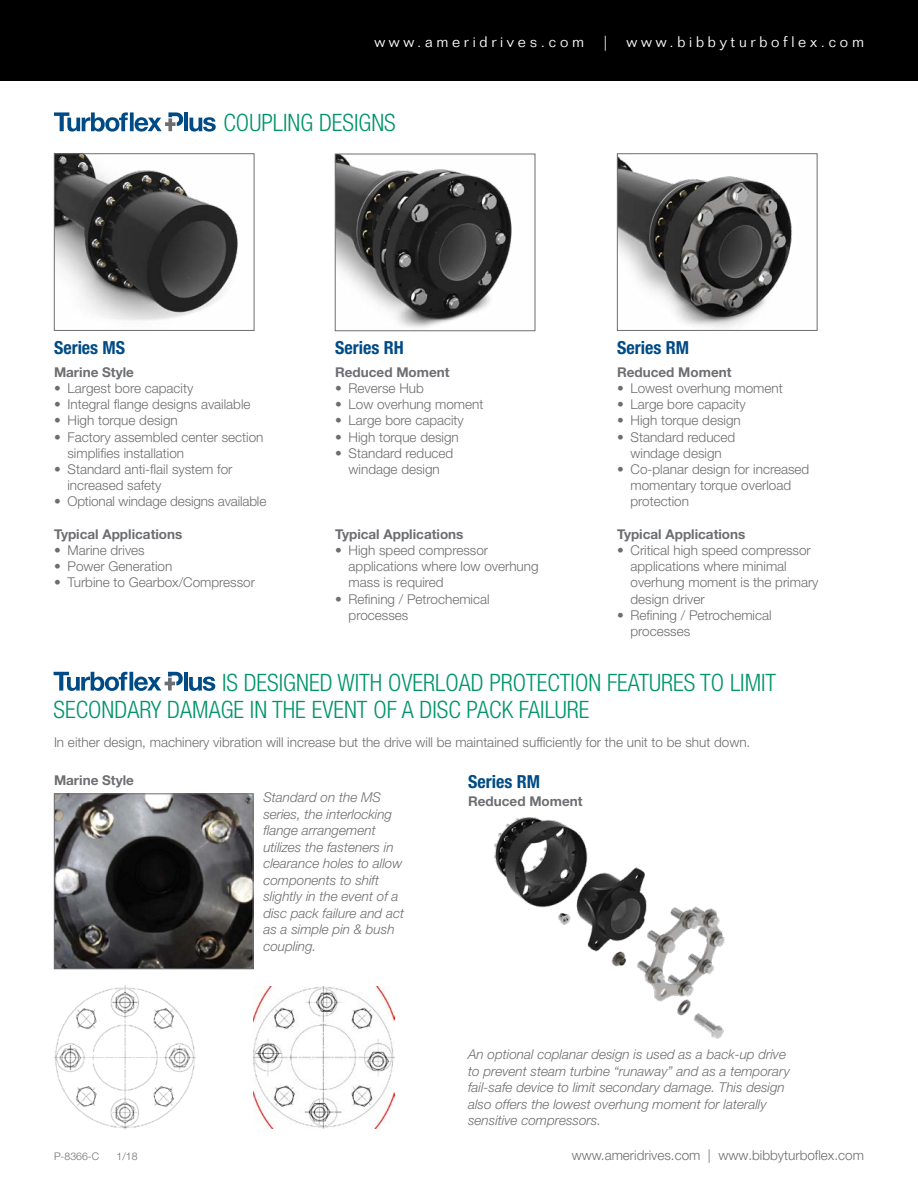
<style>
.page{position:relative;width:918px;height:1188px;background:#fff}
.page>*{position:absolute;margin:0;border:0;box-sizing:border-box;transform-origin:0 0}
.t1{font:300 condensed 24px/27px "Helvetica Neue LT Std";color:#009467}
.t2{font:700 condensed 18px "Helvetica Neue LT Std";color:#004b85}
.t3{font:300 15px "Folio Std";letter-spacing:.25em;color:#fff}
.Body{font:300 13.5px/16.2px "Helvetica Neue LT Std";color:#6d6e71}
.Body-2{font:italic 300 13.5px/16.5px "Helvetica Neue LT Std";color:#6d6e71}
.t4{font:700 13.5px "Helvetica Neue LT Std";color:#6d6e71}
.t5{font:300 10.5px "Helvetica Neue LT Std";color:#6d6e71}
</style>
<div class="page">
<div style="left:0;top:0;width:918px;height:81px;background:#000"></div>
<img style="left:56px;top:796px;width:195px;height:171px">
<div style="left:54px;top:794px;width:199px;height:175px;border:1px solid #6d6e71"></div>
<img style="left:54px;top:985px;width:142px;height:145px">
<img style="left:253px;top:986px;width:142px;height:143px">
<hr style="left:184px;top:112px;width:4px;height:19px;background:#004b85">
<svg style="left:190px;top:117px;width:26px;height:15px"></svg>
<svg style="left:54px;top:112px;width:129px;height:20px"></svg>
<hr style="left:184px;top:672px;width:3px;height:19px;background:#004b85">
<svg style="left:189px;top:677px;width:26px;height:14px"></svg>
<svg style="left:54px;top:672px;width:129px;height:19px"></svg>
<img style="left:337px;top:156px;width:175px;height:172px">
<div style="left:335px;top:154px;width:200px;height:177px;border:1px solid #6d6e71"></div>
<img style="left:56px;top:155px;width:182px;height:166px">
<div style="left:54px;top:153px;width:200px;height:178px;border:1px solid #6d6e71"></div>
<img style="left:619px;top:157px;width:173px;height:171px">
<div style="left:617px;top:153px;width:200px;height:178px;border:1px solid #6d6e71"></div>
<img style="left:494px;top:817px;width:231px;height:222px">
<p class="t3" style="left:374px;top:33px;width:211px">www.ameridrives.com</p>
<p class="t3" style="left:604px;top:33px;width:5px">|</p>
<p class="t3" style="left:627px;top:33px;width:239px">www.bibbyturboflex.com</p>
<p class="t1" style="left:224px;top:109px;width:174px">COUPLING DESIGNS</p>
<p class="t2" style="left:54px;top:336px;width:73px">Series MS</p>
<p class="t4" style="left:54px;top:364px;width:81px">Marine Style</p>
<p class="Body" style="left:54px;top:380px;width:141px">• Largest bore capacity</p>
<p class="Body" style="left:54px;top:396px;width:198px">• Integral flange designs available</p>
<p class="Body" style="left:54px;top:412px;width:125px">• High torque design</p>
<p class="Body" style="left:68px;top:428px;width:198px;text-indent:-14px">• Factory assembled center section simplifies installation</p>
<p class="Body" style="left:68px;top:461px;width:167px;text-indent:-14px">• Standard anti-flail system for increased safety</p>
<p class="Body" style="left:54px;top:493px;width:214px">• Optional windage designs available</p>
<p class="t4" style="left:54px;top:526px;width:130px">Typical Applications</p>
<p class="Body" style="left:54px;top:542px;width:92px">• Marine drives</p>
<p class="Body" style="left:54px;top:558px;width:120px">• Power Generation</p>
<p class="Body" style="left:54px;top:574px;width:203px">• Turbine to Gearbox/Compressor</p>
<p class="t2" style="left:335px;top:336px;width:70px">Series RH</p>
<p class="t4" style="left:335px;top:364px;width:116px">Reduced Moment</p>
<p class="Body" style="left:335px;top:380px;width:90px">• Reverse Hub</p>
<p class="Body" style="left:335px;top:396px;width:150px">• Low overhung moment</p>
<p class="Body" style="left:335px;top:412px;width:130px">• Large bore capacity</p>
<p class="Body" style="left:335px;top:428px;width:125px">• High torque design</p>
<p class="Body" style="left:335px;top:445px;width:120px;text-align:center">• Standard reduced windage design</p>
<p class="t4" style="left:335px;top:526px;width:130px">Typical Applications</p>
<p class="Body" style="left:349px;top:542px;width:192px;text-indent:-14px">• High speed compressor applications where low overhung mass is required</p>
<p class="Body" style="left:349px;top:590px;width:143px;text-indent:-14px">• Refining / Petrochemical processes</p>
<p class="t2" style="left:617px;top:336px;width:73px">Series RM</p>
<p class="t4" style="left:617px;top:364px;width:116px">Reduced Moment</p>
<p class="Body" style="left:617px;top:380px;width:167px">• Lowest overhung moment</p>
<p class="Body" style="left:617px;top:396px;width:130px">• Large bore capacity</p>
<p class="Body" style="left:617px;top:412px;width:125px">• High torque design</p>
<p class="Body" style="left:617px;top:428px;width:120px;text-align:center">• Standard reduced windage design</p>
<p class="Body" style="left:631px;top:461px;width:180px;text-indent:-14px">• Co-planar design for increased momentary torque overload protection</p>
<p class="t4" style="left:617px;top:526px;width:130px">Typical Applications</p>
<p class="Body" style="left:631px;top:542px;width:190px;text-indent:-14px">• Critical high speed compressor applications where minimal overhung moment is the primary design driver</p>
<p class="Body" style="left:631px;top:607px;width:143px;text-indent:-14px">• Refining / Petrochemical processes</p>
<p class="t1" style="left:54px;top:668px;width:724px;text-indent:168px">IS DESIGNED WITH OVERLOAD PROTECTION FEATURES TO LIMIT<br>SECONDARY DAMAGE IN THE EVENT OF A DISC PACK FAILURE</p>
<p class="Body" style="left:54px;top:734px;width:698px">In either design, machinery vibration will increase but the drive will be maintained sufficiently for the unit to be shut down.</p>
<p class="t4" style="left:54px;top:772px;width:81px">Marine Style</p>
<p class="Body-2" style="left:263px;top:789px;width:142px">Standard on the MS series, the interlocking flange arrangement utilizes the fasteners in clearance holes to allow components to shift slightly in the event of a disc pack failure and act as a simple pin &amp; bush coupling.</p>
<p class="t2" style="left:468px;top:771px;width:73px">Series RM</p>
<p class="t4" style="left:468px;top:793px;width:116px">Reduced Moment</p>
<p class="Body-2" style="left:468px;top:1046px;width:323px">An optional coplanar design is used as a back-up drive to prevent steam turbine “runaway” and as a temporary fail-safe device to limit secondary damage. This design also offers the lowest overhung moment for laterally sensitive compressors.</p>
<p class="t5" style="left:54px;top:1150px;width:47px">P-8366-C</p>
<p class="t5" style="left:117px;top:1150px;width:23px">1/18</p>
<p class="Body" style="left:572px;top:1147px;width:294px">www.ameridrives.com | www.bibbyturboflex.com</p>
</div>
